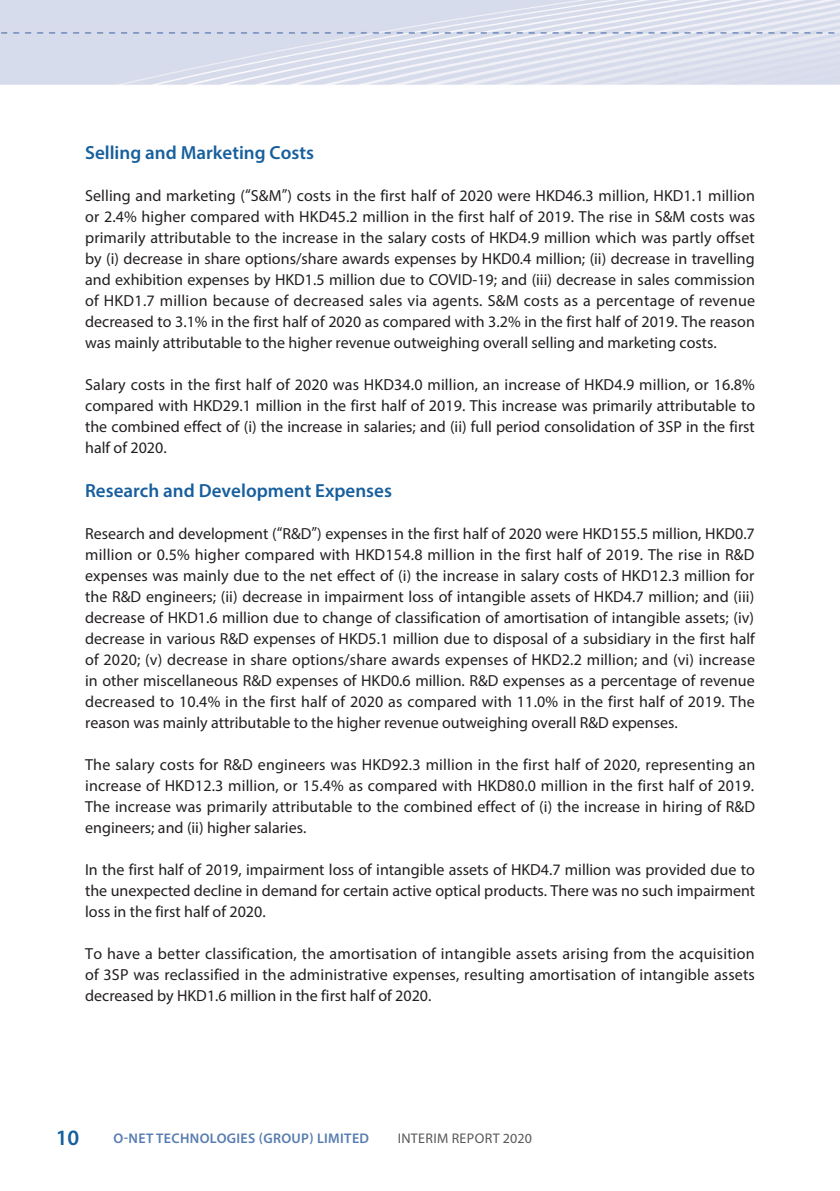
<style>
.page{position:relative;width:840px;height:1191px;background:#fff}
.page>*{position:absolute;margin:0;border:0;box-sizing:border-box;transform-origin:0 0}
.t1{font:600 22px "Myriad Pro";color:#175f9d}
._02_H2{font:600 19px "Myriad Pro";color:#175f9d}
._00_txt{font:16px/21px "Myriad Pro";color:#231f20;text-align:justify}
.t2{font:600 14px "Myriad Pro";letter-spacing:.025em;color:#577cb1}
.t3{font:14px "Myriad Pro";letter-spacing:.025em;color:#57585a}
</style>
<div class="page">
<img style="left:0;top:0;width:839px;height:85px">
<p class="_02_H2" style="left:85px;top:140px;width:230px">Selling and Marketing Costs</p>
<p class="_00_txt" style="left:85px;top:185px;width:671px">Selling and marketing (“S&amp;M”) costs in the first half of 2020 were HKD46.3 million, HKD1.1 million or 2.4% higher compared with HKD45.2 million in the first half of 2019. The rise in S&amp;M costs was primarily attributable to the increase in the salary costs of HKD4.9 million which was partly offset by (i) decrease in share options/share awards expenses by HKD0.4 million; (ii) decrease in travelling and exhibition expenses by HKD1.5 million due to COVID-19; and (iii) decrease in sales commission of HKD1.7 million because of decreased sales via agents. S&amp;M costs as a percentage of revenue decreased to 3.1% in the first half of 2020 as compared with 3.2% in the first half of 2019. The reason was mainly attributable to the higher revenue outweighing overall selling and marketing costs.</p>
<p class="_00_txt" style="left:85px;top:374px;width:671px">Salary costs in the first half of 2020 was HKD34.0 million, an increase of HKD4.9 million, or 16.8% compared with HKD29.1 million in the first half of 2019. This increase was primarily attributable to the combined effect of (i) the increase in salaries; and (ii) full period consolidation of 3SP in the first half of 2020.</p>
<p class="_02_H2" style="left:85px;top:478px;width:308px">Research and Development Expenses</p>
<p class="_00_txt" style="left:85px;top:523px;width:671px">Research and development (“R&amp;D”) expenses in the first half of 2020 were HKD155.5 million, HKD0.7 million or 0.5% higher compared with HKD154.8 million in the first half of 2019. The rise in R&amp;D expenses was mainly due to the net effect of (i) the increase in salary costs of HKD12.3 million for the R&amp;D engineers; (ii) decrease in impairment loss of intangible assets of HKD4.7 million; and (iii) decrease of HKD1.6 million due to change of classification of amortisation of intangible assets; (iv) decrease in various R&amp;D expenses of HKD5.1 million due to disposal of a subsidiary in the first half of 2020; (v) decrease in share options/share awards expenses of HKD2.2 million; and (vi) increase in other miscellaneous R&amp;D expenses of HKD0.6 million. R&amp;D expenses as a percentage of revenue decreased to 10.4% in the first half of 2020 as compared with 11.0% in the first half of 2019. The reason was mainly attributable to the higher revenue outweighing overall R&amp;D expenses.</p>
<p class="_00_txt" style="left:85px;top:754px;width:671px">The salary costs for R&amp;D engineers was HKD92.3 million in the first half of 2020, representing an increase of HKD12.3 million, or 15.4% as compared with HKD80.0 million in the first half of 2019.<br>The increase was primarily attributable to the combined effect of (i) the increase in hiring of R&amp;D engineers; and (ii) higher salaries.</p>
<p class="_00_txt" style="left:85px;top:859px;width:671px">In the first half of 2019, impairment loss of intangible assets of HKD4.7 million was provided due to the unexpected decline in demand for certain active optical products. There was no such impairment loss in the first half of 2020.</p>
<p class="_00_txt" style="left:85px;top:943px;width:670px">To have a better classification, the amortisation of intangible assets arising from the acquisition of 3SP was reclassified in the administrative expenses, resulting amortisation of intangible assets decreased by HKD1.6 million in the first half of 2020.</p>
<h1 class="t1" style="left:56px;top:1124px;width:25px">10</h1>
<p class="t2" style="left:114px;top:1129px;width:257px">O-NET TECHNOLOGIES (GROUP) LIMITED</p>
<p class="t3" style="left:397px;top:1129px;width:136px">INTERIM REPORT 2020</p>
</div>
